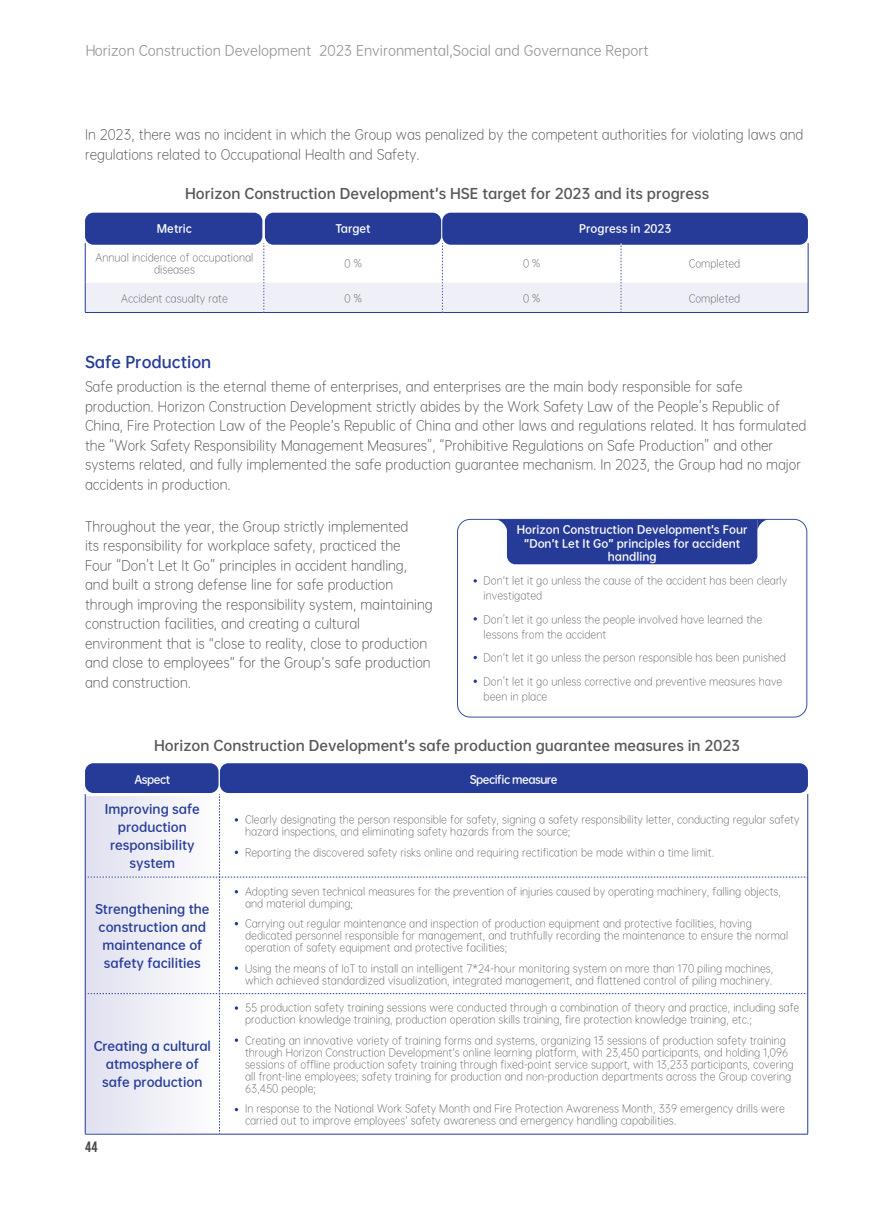
<style>
.page{position:relative;width:893px;height:1212px;background:#fff}
.page>*{position:absolute;margin:0;border:0;box-sizing:border-box;transform-origin:0 0}
.正文四级标题段落{font:15px "OPPO Sans B";color:#253b97}
.t1{font:15px "Bebas";color:#474747}
.正文段落{font:13.5px/19.5px "OPPO Sans L";color:#3e3e3f}
.t2{font:13.5px "OPPO Sans B";color:#57585a}
.t3{font:13.5px "OPPO Sans R";color:#474747}
.t4{font:12px/18px "OPPO Sans B";color:#253b97;text-align:center}
.表格正文加标点段落{font:10.5px/12px "OPPO Sans L";color:#57585a}
.表格文本段落01{font:10.5px/15px "OPPO Sans L";color:#57585a}
.t5{font:10.5px/13.5px "OPPO Sans B";color:#fff;text-align:center}
.t6{font:10.5px "OPPO Sans B";letter-spacing:-.05em;color:#fff}
</style>
<div class="page">
<div style="left:85px;top:213px;width:177px;height:32px;background:#253b97;border-radius:9px"></div>
<div style="left:265px;top:213px;width:176px;height:32px;background:#253b97;border-radius:9px"></div>
<div style="left:442px;top:213px;width:366px;height:32px;background:#253b97;border-radius:9px"></div>
<hr style="left:85px;top:312px;width:179px;height:1px;background:#253b97">
<hr style="left:264px;top:312px;width:178px;height:1px;background:#253b97">
<hr style="left:442px;top:312px;width:179px;height:1px;background:#253b97">
<svg style="left:85px;top:243px;width:724px;height:69px"></svg>
<hr style="left:621px;top:312px;width:187px;height:1px;background:#253b97">
<div style="left:457px;top:519px;width:350px;height:198px;border:1px solid #253b97;border-radius:13px"></div>
<svg style="left:497px;top:519px;width:271px;height:45px;background:#34499e"></svg>
<div style="left:85px;top:763px;width:134px;height:30px;background:#253b97;border-radius:9px"></div>
<div style="left:220px;top:763px;width:588px;height:30px;background:#253b97;border-radius:9px"></div>
<hr style="left:85px;top:1134px;width:135px;height:1px;background:#253b97">
<hr style="left:220px;top:1134px;width:588px;height:1px;background:#253b97">
<svg style="left:85px;top:794px;width:723px;height:340px"></svg>
<svg style="left:473px;top:579px;width:4px;height:4px"></svg>
<svg style="left:473px;top:656px;width:4px;height:3px"></svg>
<svg style="left:473px;top:679px;width:4px;height:4px"></svg>
<p class="t3" style="left:85px;top:40px;width:565px">Horizon Construction Development 2023 Environmental,Social and Governance Report</p>
<p class="正文段落" style="left:85px;top:124px;width:720px">In 2023, there was no incident in which the Group was penalized by the competent authorities for violating laws and regulations related to Occupational Health and Safety.</p>
<p class="t2" style="left:185px;top:182px;width:526px">Horizon Construction Development’s HSE target for 2023 and its progress</p>
<p class="t5" style="left:157px;top:221px;width:37px">Metric</p>
<p class="t5" style="left:335px;top:221px;width:37px">Target</p>
<p class="t5" style="left:579px;top:221px;width:94px">Progress in 2023</p>
<p class="表格正文加标点段落" style="left:96px;top:251px;width:159px;text-align:center">Annual incidence of occupational diseases</p>
<p class="表格正文加标点段落" style="left:344px;top:257px;width:19px">0 %</p>
<p class="表格正文加标点段落" style="left:523px;top:257px;width:19px">0 %</p>
<p class="表格正文加标点段落" style="left:689px;top:257px;width:53px">Completed</p>
<p class="表格正文加标点段落" style="left:121px;top:291px;width:108px">Accident casualty rate</p>
<p class="表格正文加标点段落" style="left:344px;top:291px;width:19px">0 %</p>
<p class="表格正文加标点段落" style="left:523px;top:291px;width:19px">0 %</p>
<p class="表格正文加标点段落" style="left:689px;top:291px;width:53px">Completed</p>
<p class="正文四级标题段落" style="left:85px;top:349px;width:128px">Safe Production</p>
<p class="正文段落" style="left:85px;top:376px;width:723px">Safe production is the eternal theme of enterprises, and enterprises are the main body responsible for safe production. Horizon Construction Development strictly abides by the Work Safety Law of the People’s Republic of China, Fire Protection Law of the People’s Republic of China and other laws and regulations related. It has formulated the “Work Safety Responsibility Management Measures”, “Prohibitive Regulations on Safe Production” and other systems related, and fully implemented the safe production guarantee mechanism. In 2023, the Group had no major accidents in production.</p>
<p class="t5" style="left:517px;top:522px;width:232px">Horizon Construction Development’s Four “Don’t Let It Go” principles for accident handling</p>
<p class="表格文本段落01" style="left:484px;top:572px;width:305px">Don’t let it go unless the cause of the accident has been clearly investigated</p>
<p class="表格文本段落01" style="left:484px;top:611px;width:280px">Don’t let it go unless the people involved have learned the lessons from the accident</p>
<p class="表格文本段落01" style="left:484px;top:649px;width:304px">Don’t let it go unless the person responsible has been punished</p>
<p class="表格文本段落01" style="left:484px;top:673px;width:300px">Don’t let it go unless corrective and preventive measures have been in place</p>
<p class="正文段落" style="left:85px;top:516px;width:349px">Throughout the year, the Group strictly implemented<br>its responsibility for workplace safety, practiced the<br>Four “Don’t Let It Go” principles in accident handling, and built a strong defense line for safe production through improving the responsibility system, maintaining construction facilities, and creating a cultural environment that is “close to reality, close to production and close to employees” for the Group’s safe production and construction.</p>
<p class="t2" style="left:154px;top:734px;width:587px">Horizon Construction Development’s safe production guarantee measures in 2023</p>
<p class="t5" style="left:135px;top:772px;width:37px">Aspect</p>
<p class="t6" style="left:470px;top:771px;width:89px">Specific measure</p>
<p class="t4" style="left:105px;top:799px;width:96px">Improving safe production responsibility system</p>
<p class="表格正文加标点段落" style="left:245px;top:813px;width:556px">Clearly designating the person responsible for safety, signing a safety responsibility letter, conducting regular safety hazard inspections, and eliminating safety hazards from the source;</p>
<p class="表格正文加标点段落" style="left:245px;top:846px;width:471px">Reporting the discovered safety risks online and requiring rectification be made within a time limit.</p>
<p class="t4" style="left:95px;top:899px;width:116px">Strengthening the construction and maintenance of safety facilities</p>
<p class="t4" style="left:94px;top:1036px;width:119px">Creating a cultural atmosphere of safe production</p>
<h1 class="t1" style="left:85px;top:1139px;width:14px">44</h1>
<p class="表格正文加标点段落" style="left:245px;top:885px;width:537px">Adopting seven technical measures for the prevention of injuries caused by operating machinery, falling objects, and material dumping;</p>
<p class="表格正文加标点段落" style="left:245px;top:917px;width:545px">Carrying out regular maintenance and inspection of production equipment and protective facilities, having dedicated personnel responsible for management, and truthfully recording the maintenance to ensure the normal operation of safety equipment and protective facilities;</p>
<p class="表格正文加标点段落" style="left:245px;top:962px;width:530px">Using the means of IoT to install an intelligent 7*24-hour monitoring system on more than 170 piling machines, which achieved standardized visualization, integrated management, and flattened control of piling machinery.</p>
<p class="表格正文加标点段落" style="left:245px;top:1001px;width:556px">55 production safety training sessions were conducted through a combination of theory and practice, including safe production knowledge training, production operation skills training, fire protection knowledge training, etc.;</p>
<p class="表格正文加标点段落" style="left:245px;top:1034px;width:550px">Creating an innovative variety of training forms and systems, organizing 13 sessions of production safety training through Horizon Construction Development’s online learning platform, with 23,450 participants, and holding 1,096 sessions of offline production safety training through fixed-point service support, with 13,233 participants, covering all front-line employees; safety training for production and non-production departments across the Group covering 63,450 people;</p>
<p class="表格正文加标点段落" style="left:245px;top:1102px;width:541px">In response to the National Work Safety Month and Fire Protection Awareness Month, 339 emergency drills were carried out to improve employees’ safety awareness and emergency handling capabilities.</p>
</div>
